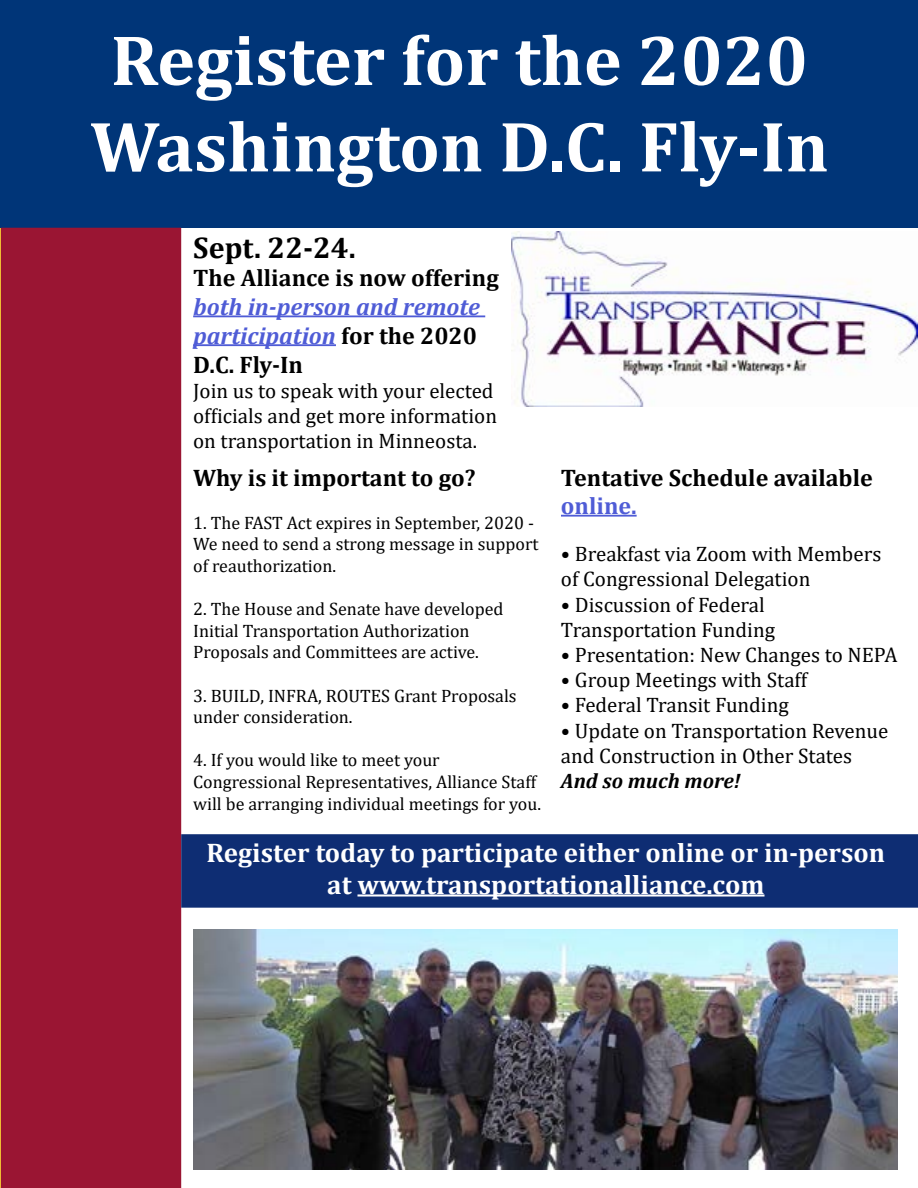
<style>
.page{position:relative;width:918px;height:1188px;background:#fff}
.page>*{position:absolute;margin:0;border:0;box-sizing:border-box;transform-origin:0 0}
.t1{font:700 72px/86.4px "Cambria";color:#fff}
.t2{font:700 30px "Cambria";color:#000}
.t3{font:700 27px/32.4px "Cambria";color:#fff;text-align:center}
.t4{font:700 24px "Cambria";color:#000}
.t5{font:italic 700 24px/28.8px "Cambria";color:#4f5cd6}
.t6{font:700 24px "Cambria";color:#4f5cd6}
.t7{font:21px/25.2px "Cambria";color:#000}
.t8{font:italic 700 21px "Cambria";color:#000}
.t9{font:18px/21.6px "Cambria";color:#000}
.s1{font-style:normal;color:#000}
</style>
<div class="page">
<div style="left:0;top:0;width:918px;height:227px;background:#003578"></div>
<div style="left:2px;top:228px;width:178px;height:960px;background:#9a1533"></div>
<div style="left:1px;top:228px;width:180px;height:960px;border:2px solid #9a1533"></div>
<img style="left:511px;top:232px;width:407px;height:175px">
<img style="left:194px;top:929px;width:704px;height:240px">
<div style="left:182px;top:835px;width:736px;height:72px;background:#0e2d73"></div>
<div style="left:181px;top:834px;width:737px;height:74px;border:2px solid #0e2d73"></div>
<hr style="left:357px;top:894px;width:408px;height:3px;background:#fff">
<hr style="left:193px;top:315px;width:292px;height:2px;background:#4f5cd6">
<hr style="left:193px;top:344px;width:143px;height:2px;background:#4f5cd6">
<hr style="left:561px;top:515px;width:76px;height:2px;background:#4f5cd6">
<h1 class="t1" style="left:90px;top:15px;width:740px">Register for the 2020<br>Washington D.C. Fly-In</h1>
<h2 class="t2" style="left:193px;top:226px;width:164px">Sept. 22-24.</h2>
<h3 class="t4" style="left:193px;top:261px;width:307px">The Alliance is now offering</h3>
<h3 class="t5" style="left:193px;top:292px;width:288px">both in-person and remote participation <span class="s1">for the 2020<br>D.C. Fly-In</span></h3>
<p class="t7" style="left:193px;top:378px;width:305px">Join us to speak with your elected officials and get more information on transportation in Minneosta.</p>
<h3 class="t4" style="left:193px;top:461px;width:284px">Why is it important to go?</h3>
<p class="t9" style="left:193px;top:512px;width:347px">1. The FAST Act expires in September, 2020 -<br>We need to send a strong message in support of reauthorization.</p>
<p class="t9" style="left:193px;top:598px;width:312px">2. The House and Senate have developed<br>Initial Transportation Authorization<br>Proposals and Committees are active.</p>
<p class="t9" style="left:193px;top:685px;width:325px">3. BUILD, INFRA, ROUTES Grant Proposals under consideration.</p>
<p class="t9" style="left:193px;top:749px;width:349px">4. If you would like to meet your<br>Congressional Representatives, Alliance Staff will be arranging individual meetings for you.</p>
<h3 class="t4" style="left:561px;top:461px;width:313px">Tentative Schedule available</h3>
<h3 class="t6" style="left:561px;top:489px;width:77px">online.</h3>
<p class="t7" style="left:561px;top:541px;width:322px">• Breakfast via Zoom with Members of Congressional Delegation</p>
<p class="t7" style="left:561px;top:592px;width:216px">• Discussion of Federal<br>Transportation Funding</p>
<p class="t7" style="left:561px;top:642px;width:338px">• Presentation: New Changes to NEPA</p>
<p class="t7" style="left:561px;top:667px;width:248px">• Group Meetings with Staff</p>
<p class="t7" style="left:561px;top:693px;width:229px">• Federal Transit Funding</p>
<p class="t7" style="left:561px;top:718px;width:329px">• Update on Transportation Revenue and Construction in Other States</p>
<p class="t8" style="left:561px;top:766px;width:181px">And so much more!</p>
<h3 class="t3" style="left:207px;top:835px;width:680px">Register today to participate either online or in-person at www.transportationalliance.com</h3>
</div>
